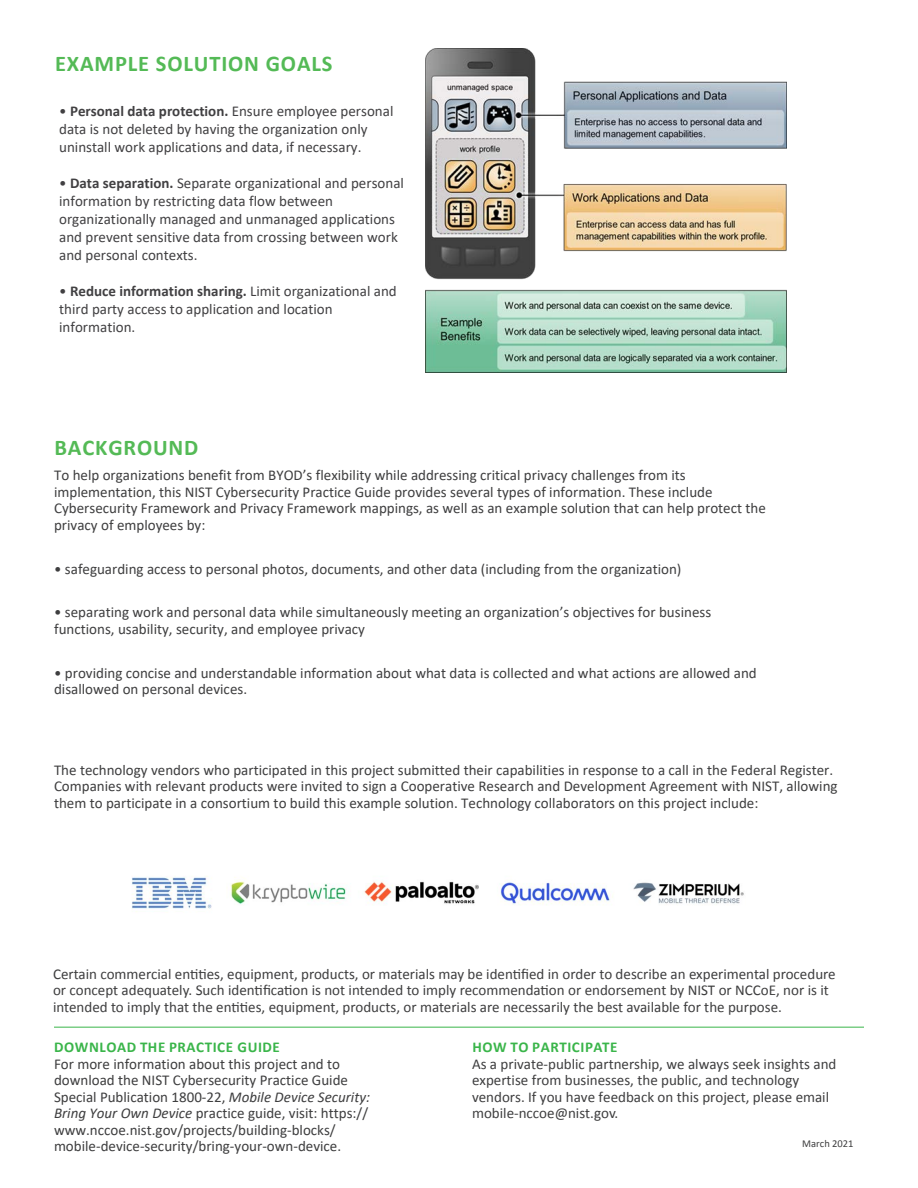
<style>
.page{position:relative;width:918px;height:1188px;background:#fff}
.page>*{position:absolute;margin:0;border:0;box-sizing:border-box;transform-origin:0 0}
.Paragraph{font:700 22.5px "Calibri";letter-spacing:.035em;color:#54ba56}
.Paragraph-2{font:15px/16.5px "Calibri";color:#3e3e3f}
.t1{font:15px/18px "Calibri";color:#414042}
.Date{font:10.5px "Calibri";color:#3e3e3f}
.s1{font-weight:700}
.s2{font-weight:700;color:#3ab54a}
.s3{font-style:italic}
</style>
<div class="page">
<hr style="left:54px;top:1027px;width:810px;height:1px;background:#3ab54a">
<img style="left:425px;top:48px;width:361px;height:324px">
<img style="left:131px;top:876px;width:613px;height:36px">
<p class="Paragraph" style="left:55px;top:47px;width:279px">EXAMPLE SOLUTION GOALS</p>
<p class="t1" style="left:59px;top:102px;width:336px">• <span class="s1">Personal data protection.</span> Ensure employee personal data is not deleted by having the organization only uninstall work applications and data, if necessary.</p>
<p class="t1" style="left:59px;top:174px;width:346px">• <span class="s1">Data separation.</span> Separate organizational and personal information by restricting data flow between organizationally managed and unmanaged applications and prevent sensitive data from crossing between work and personal contexts.</p>
<p class="t1" style="left:59px;top:282px;width:339px">• <span class="s1">Reduce information sharing.</span> Limit organizational and third party access to application and location information.</p>
<h1 class="Paragraph" style="left:55px;top:433px;width:145px">BACKGROUND</h1>
<p class="Paragraph-2" style="left:54px;top:467px;width:713px">To help organizations benefit from BYOD’s flexibility while addressing critical privacy challenges from its implementation, this NIST Cybersecurity Practice Guide provides several types of information. These include Cybersecurity Framework and Privacy Framework mappings, as well as an example solution that can help protect the privacy of employees by:</p>
<p class="Paragraph-2" style="left:54px;top:560px;width:629px">• safeguarding access to personal photos, documents, and other data (including from the organization)</p>
<p class="Paragraph-2" style="left:54px;top:604px;width:659px">• separating work and personal data while simultaneously meeting an organization’s objectives for business functions, usability, security, and employee privacy</p>
<p class="Paragraph-2" style="left:54px;top:664px;width:704px">• providing concise and understandable information about what data is collected and what actions are allowed and disallowed on personal devices.</p>
<p class="Paragraph-2" style="left:54px;top:761px;width:785px">The technology vendors who participated in this project submitted their capabilities in response to a call in the Federal Register.<br>Companies with relevant products were invited to sign a Cooperative Research and Development Agreement with NIST, allowing them to participate in a consortium to build this example solution. Technology collaborators on this project include:</p>
<p class="Paragraph-2" style="left:53px;top:965px;width:784px">Certain commercial entities, equipment, products, or materials may be identified in order to describe an experimental procedure or concept adequately. Such identification is not intended to imply recommendation or endorsement by NIST or NCCoE, nor is it intended to imply that the entities, equipment, products, or materials are necessarily the best available for the purpose.</p>
<p class="Paragraph-2" style="left:54px;top:1039px;width:318px"><span class="s2">DOWNLOAD THE PRACTICE GUIDE<br></span>For more information about this project and to download the NIST Cybersecurity Practice Guide Special Publication 1800-22, <span class="s3">Mobile Device Security:<br>Bring Your Own Device</span> practice guide, visit: https:// www.nccoe.nist.gov/projects/building-blocks/ mobile-device-security/bring-your-own-device.</p>
<p class="Paragraph-2" style="left:472px;top:1039px;width:366px"><span class="s2">HOW TO PARTICIPATE<br></span>As a private-public partnership, we always seek insights and expertise from businesses, the public, and technology vendors. If you have feedback on this project, please email mobile-nccoe@nist.gov.</p>
<p class="Date" style="left:802px;top:1136px;width:53px">March 2021</p>
</div>
